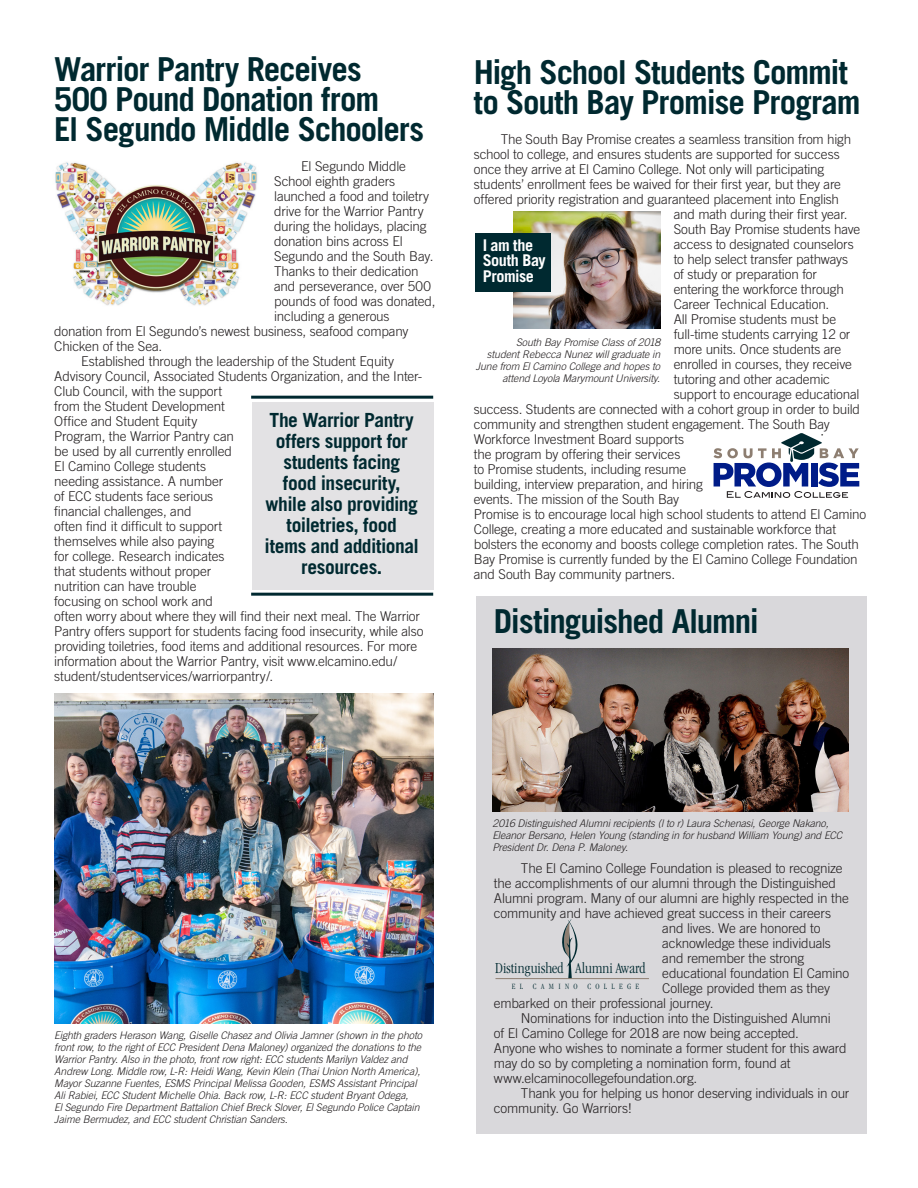
<style>
.page{position:relative;width:918px;height:1188px;background:#fff}
.page>*{position:absolute;margin:0;border:0;box-sizing:border-box;transform-origin:0 0}
.t1{font:700 33px/30px "Trade Gothic";letter-spacing:-.035em;color:#002930}
.t2{font:700 19.5px/21px "Trade Gothic";letter-spacing:-.025em;color:#002930;text-align:center}
.t3{font:700 16.2px/15.5px "Trade Gothic";letter-spacing:-.03em;color:#fff}
.t4{font:300 condensed 15.6px "Garamond";color:#002930}
.t5{font:300 13.5px/15px "Trade Gothic";letter-spacing:-.015em;color:#231f20}
.t6{font:italic 300 10.5px/12px "Trade Gothic";letter-spacing:-.01em;color:#231f20}
.t7{font:300 condensed 8.25px "Garamond";letter-spacing:.525em;color:#002930}
</style>
<div class="page">
<div style="left:476px;top:596px;width:390px;height:538px;background:#d9d8db"></div>
<img style="left:55px;top:162px;width:203px;height:144px">
<div style="left:252px;top:402px;width:181px;height:188px;background:#e3e2e4"></div>
<hr style="left:251px;top:396px;width:182px;height:3px;background:#002930">
<hr style="left:251px;top:593px;width:182px;height:3px;background:#002930">
<svg style="left:714px;top:433px;width:145px;height:65px"></svg>
<img style="left:492px;top:648px;width:357px;height:163px">
<img style="left:513px;top:212px;width:147px;height:117px">
<div style="left:475px;top:233px;width:76px;height:59px;background:#002930"></div>
<img style="left:54px;top:693px;width:379px;height:330px">
<svg style="left:562px;top:919px;width:16px;height:59px"></svg>
<hr style="left:495px;top:978px;width:154px;height:1px;background:#8d7e71">
<p class="t1" style="left:54px;top:53px;width:371px">Warrior Pantry Receives<br>500 Pound Donation from<br>El Segundo Middle Schoolers</p>
<p class="t5" style="left:301px;top:158px;width:106px">El Segundo Middle</p>
<p class="t5" style="left:274px;top:173px;width:123px">School eighth graders</p>
<p class="t5" style="left:274px;top:188px;width:157px">launched a food and toiletry</p>
<p class="t5" style="left:274px;top:203px;width:151px">drive for the Warrior Pantry</p>
<p class="t5" style="left:274px;top:218px;width:154px">during the holidays, placing</p>
<p class="t5" style="left:274px;top:233px;width:130px">donation bins across El</p>
<p class="t5" style="left:274px;top:248px;width:161px">Segundo and the South Bay.</p>
<p class="t5" style="left:274px;top:263px;width:146px">Thanks to their dedication</p>
<p class="t5" style="left:274px;top:278px;width:158px">and perseverance, over 500</p>
<p class="t5" style="left:274px;top:293px;width:163px">pounds of food was donated,</p>
<p class="t5" style="left:274px;top:308px;width:117px">including a generous</p>
<p class="t5" style="left:54px;top:323px;width:356px">donation from El Segundo’s newest business, seafood company</p>
<p class="t5" style="left:54px;top:338px;width:110px">Chicken of the Sea.</p>
<p class="t5" style="left:54px;top:353px;width:371px;text-indent:27px">Established through the leadership of the Student Equity Advisory Council, Associated Students Organization, and the Inter-Club Council, with the support<br>from the Student Development<br>Office and Student Equity<br>Program, the Warrior Pantry can<br>be used by all currently enrolled<br>El Camino College students<br>needing assistance. A number<br>of ECC students face serious<br>financial challenges, and<br>often find it difficult to support<br>themselves while also paying<br>for college. Research indicates<br>that students without proper<br>nutrition can have trouble<br>focusing on school work and<br>often worry about where they will find their next meal. The Warrior Pantry offers support for students facing food insecurity, while also providing toiletries, food items and additional resources. For more information about the Warrior Pantry, visit www.elcamino.edu/ student/studentservices/warriorpantry/.</p>
<p class="t2" style="left:265px;top:409px;width:156px">The Warrior Pantry offers support for students facing food insecurity, while also providing toiletries, food items and additional resources.</p>
<p class="t1" style="left:474px;top:56px;width:388px">High School Students Commit to South Bay Promise Program</p>
<p class="t5" style="left:501px;top:131px;width:352px">The South Bay Promise creates a seamless transition from high</p>
<p class="t5" style="left:474px;top:146px;width:367px">school to college, and ensures students are supported for success</p>
<p class="t5" style="left:474px;top:161px;width:352px">once they arrive at El Camino College. Not only will participating</p>
<p class="t5" style="left:474px;top:176px;width:369px">students’ enrollment fees be waived for their first year, but they are</p>
<p class="t5" style="left:474px;top:191px;width:367px">offered priority registration and guaranteed placement into English</p>
<p class="t5" style="left:674px;top:206px;width:175px">and math during their first year.</p>
<p class="t5" style="left:674px;top:221px;width:188px">South Bay Promise students have</p>
<p class="t5" style="left:674px;top:236px;width:181px">access to designated counselors</p>
<p class="t5" style="left:674px;top:251px;width:176px">to help select transfer pathways</p>
<p class="t5" style="left:674px;top:266px;width:145px">of study or preparation for</p>
<p class="t5" style="left:674px;top:281px;width:172px">entering the workforce through</p>
<p class="t5" style="left:674px;top:296px;width:157px">Career Technical Education.</p>
<p class="t5" style="left:674px;top:311px;width:164px">All Promise students must be</p>
<p class="t5" style="left:674px;top:326px;width:178px">full-time students carrying 12 or</p>
<p class="t5" style="left:674px;top:341px;width:169px">more units. Once students are</p>
<p class="t5" style="left:674px;top:356px;width:180px">enrolled in courses, they receive</p>
<p class="t5" style="left:674px;top:371px;width:158px">tutoring and other academic</p>
<p class="t5" style="left:674px;top:386px;width:187px">support to encourage educational</p>
<p class="t5" style="left:474px;top:401px;width:388px">success. Students are connected with a cohort group in order to build</p>
<p class="t5" style="left:474px;top:416px;width:358px">community and strengthen student engagement. The South Bay</p>
<p class="t5" style="left:474px;top:431px;width:212px">Workforce Investment Board supports</p>
<p class="t5" style="left:474px;top:446px;width:208px">the program by offering their services</p>
<p class="t5" style="left:474px;top:461px;width:214px">to Promise students, including resume</p>
<p class="t5" style="left:474px;top:476px;width:230px">building, interview preparation, and hiring</p>
<p class="t5" style="left:474px;top:491px;width:207px">events. The mission of the South Bay</p>
<p class="t5" style="left:474px;top:506px;width:394px">Promise is to encourage local high school students to attend El Camino</p>
<p class="t5" style="left:474px;top:521px;width:364px">College, creating a more educated and sustainable workforce that</p>
<p class="t5" style="left:474px;top:536px;width:387px">bolsters the economy and boosts college completion rates. The South</p>
<p class="t5" style="left:474px;top:551px;width:385px">Bay Promise is currently funded by the El Camino College Foundation</p>
<p class="t5" style="left:474px;top:566px;width:203px">and South Bay community partners.</p>
<p class="t3" style="left:483px;top:237px;width:65px">I am the<br>South Bay<br>Promise</p>
<p class="t6" style="left:476px;top:336px;width:186px;text-align:right">South Bay Promise Class of 2018<br>student Rebecca Nunez will graduate in June from El Camino College and hopes to attend Loyola Marymount University.</p>
<p class="t1" style="left:494px;top:605px;width:267px">Distinguished Alumni</p>
<p class="t6" style="left:54px;top:1029px;width:369px">Eighth graders Herason Wang, Giselle Chasez and Olivia Jamner (shown in the photo front row, to the right of ECC President Dena Maloney) organized the donations to the Warrior Pantry. Also in the photo, front row right: ECC students Marilyn Valdez and Andrew Long. Middle row, L-R: Heidi Wang, Kevin Klein (Thai Union North America), Mayor Suzanne Fuentes, ESMS Principal Melissa Gooden, ESMS Assistant Principal Ali Rabiei, ECC Student Michelle Ohia. Back row, L-R: ECC student Bryant Odega,<br>El Segundo Fire Department Battalion Chief Breck Slover, El Segundo Police Captain Jaime Bermudez, and ECC student Christian Sanders.</p>
<p class="t6" style="left:492px;top:817px;width:351px">2016 Distinguished Alumni recipients (l to r) Laura Schenasi, George Nakano,<br>Eleanor Bersano, Helen Young (standing in for husband William Young) and ECC<br>President Dr. Dena P. Maloney.</p>
<p class="t5" style="left:521px;top:860px;width:323px">The El Camino College Foundation is pleased to recognize</p>
<p class="t5" style="left:494px;top:875px;width:344px">the accomplishments of our alumni through the Distinguished</p>
<p class="t5" style="left:494px;top:890px;width:356px">Alumni program. Many of our alumni are highly respected in the</p>
<p class="t5" style="left:494px;top:905px;width:339px">community and have achieved great success in their careers</p>
<p class="t5" style="left:662px;top:920px;width:160px">and lives. We are honored to</p>
<p class="t5" style="left:662px;top:935px;width:170px">acknowledge these individuals</p>
<p class="t5" style="left:662px;top:950px;width:143px">and remember the strong</p>
<p class="t5" style="left:662px;top:965px;width:188px">educational foundation El Camino</p>
<p class="t5" style="left:662px;top:980px;width:169px">College provided them as they</p>
<p class="t5" style="left:494px;top:995px;width:221px">embarked on their professional journey.</p>
<p class="t5" style="left:494px;top:1010px;width:354px;text-indent:27px">Nominations for induction into the Distinguished Alumni<br>of El Camino College for 2018 are now being accepted.<br>Anyone who wishes to nominate a former student for this award may do so by completing a nomination form, found at www.elcaminocollegefoundation.org.</p>
<p class="t5" style="left:494px;top:1085px;width:357px;text-indent:27px">Thank you for helping us honor deserving individuals in our community. Go Warriors!</p>
<p class="t4" style="left:495px;top:960px;width:152px">Distinguished Alumni Award</p>
<p class="t7" style="left:512px;top:982px;width:129px">EL CAMINO COLLEGE</p>
</div>
